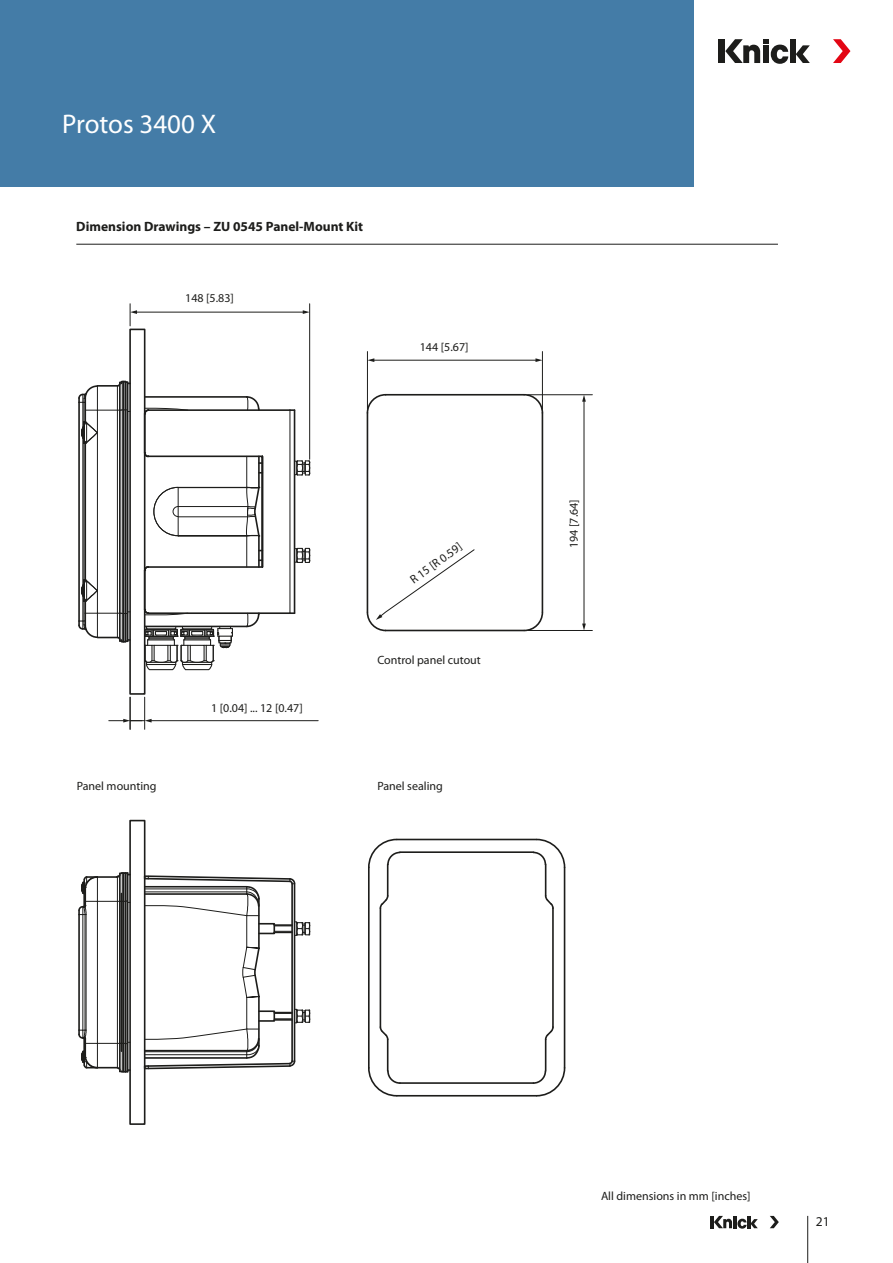
<style>
.page{position:relative;width:893px;height:1263px;background:#fff}
.page>*{position:absolute;margin:0;border:0;box-sizing:border-box;transform-origin:0 0}
.t1{font:27px "Myriad Pro";color:#fff}
.t2{font:700 13.5px "Myriad Pro";color:#1d1d1b}
.t3{font:13.5px "Myriad Pro";color:#1d1d1b}
.t4{font:12px "Myriad Pro";color:#1d1d1b}
</style>
<div class="page">
<div style="left:0;top:0;width:693px;height:187px;background:#447ca7"></div>
<div style="left:719px;top:39px;width:6px;height:24px;background:#1d1d1b"></div>
<div style="left:790px;top:39px;width:6px;height:24px;background:#1d1d1b"></div>
<svg style="left:796px;top:45px;width:14px;height:18px"></svg>
<svg style="left:833px;top:39px;width:17px;height:24px"></svg>
<svg style="left:725px;top:39px;width:63px;height:25px"></svg>
<hr style="left:807px;top:1216px;width:1px;height:47px;background:#1d1d1b">
<hr style="left:710px;top:1216px;width:4px;height:12px;background:#1d1d1b">
<svg style="left:770px;top:1216px;width:9px;height:12px"></svg>
<svg style="left:714px;top:1216px;width:44px;height:12px"></svg>
<div style="left:178px;top:487px;width:69px;height:1px;border:1px solid #1d1d1b"></div>
<div style="left:178px;top:535px;width:69px;height:1px;border:1px solid #1d1d1b"></div>
<hr style="left:246px;top:536px;width:1px;height:31px;background:#1d1d1b">
<hr style="left:258px;top:536px;width:2px;height:31px;background:#1d1d1b">
<hr style="left:246px;top:456px;width:1px;height:31px;background:#1d1d1b">
<hr style="left:258px;top:456px;width:2px;height:31px;background:#1d1d1b">
<svg style="left:247px;top:396px;width:13px;height:13px"></svg>
<svg style="left:245px;top:614px;width:15px;height:14px"></svg>
<svg style="left:246px;top:486px;width:14px;height:52px"></svg>
<svg style="left:153px;top:487px;width:26px;height:50px"></svg>
<hr style="left:178px;top:506px;width:70px;height:1px;background:#1d1d1b">
<hr style="left:178px;top:516px;width:70px;height:1px;background:#1d1d1b">
<hr style="left:145px;top:626px;width:102px;height:1px;background:#1d1d1b">
<hr style="left:145px;top:396px;width:102px;height:2px;background:#1d1d1b">
<svg style="left:145px;top:627px;width:88px;height:44px"></svg>
<div style="left:129px;top:329px;width:16px;height:366px;border:2px solid #1d1d1b"></div>
<hr style="left:290px;top:410px;width:1px;height:203px;background:#1d1d1b">
<hr style="left:294px;top:410px;width:1px;height:203px;background:#1d1d1b">
<svg style="left:143px;top:407px;width:38px;height:9px"></svg>
<hr style="left:144px;top:414px;width:1px;height:39px;background:#1d1d1b">
<svg style="left:143px;top:451px;width:5px;height:7px"></svg>
<div style="left:148px;top:455px;width:115px;height:113px;border:2px solid #1d1d1b"></div>
<hr style="left:148px;top:566px;width:114px;height:2px;background:#1d1d1b">
<svg style="left:143px;top:565px;width:7px;height:7px"></svg>
<hr style="left:144px;top:570px;width:1px;height:39px;background:#1d1d1b">
<svg style="left:143px;top:607px;width:42px;height:9px"></svg>
<hr style="left:148px;top:409px;width:142px;height:2px;background:#1d1d1b">
<hr style="left:148px;top:612px;width:142px;height:2px;background:#1d1d1b">
<svg style="left:295px;top:459px;width:16px;height:17px"></svg>
<svg style="left:295px;top:547px;width:16px;height:17px"></svg>
<svg style="left:78px;top:380px;width:52px;height:264px"></svg>
<svg style="left:366px;top:393px;width:21px;height:22px"></svg>
<hr style="left:367px;top:413px;width:1px;height:199px;background:#1d1d1b">
<hr style="left:386px;top:630px;width:138px;height:1px;background:#1d1d1b">
<svg style="left:523px;top:611px;width:21px;height:21px"></svg>
<hr style="left:542px;top:413px;width:1px;height:199px;background:#1d1d1b">
<svg style="left:523px;top:393px;width:21px;height:22px"></svg>
<hr style="left:386px;top:394px;width:138px;height:2px;background:#1d1d1b">
<div style="left:129px;top:820px;width:16px;height:305px;border:2px solid #1d1d1b"></div>
<svg style="left:78px;top:871px;width:52px;height:202px"></svg>
<hr style="left:545px;top:864px;width:1px;height:32px;background:#1d1d1b">
<svg style="left:544px;top:894px;width:10px;height:14px"></svg>
<hr style="left:552px;top:908px;width:2px;height:119px;background:#1d1d1b">
<svg style="left:544px;top:1025px;width:10px;height:16px"></svg>
<hr style="left:545px;top:1039px;width:1px;height:32px;background:#1d1d1b">
<hr style="left:400px;top:1082px;width:133px;height:2px;background:#1d1d1b">
<hr style="left:387px;top:1039px;width:1px;height:32px;background:#1d1d1b">
<svg style="left:379px;top:1025px;width:10px;height:16px"></svg>
<hr style="left:380px;top:908px;width:1px;height:119px;background:#1d1d1b">
<svg style="left:379px;top:894px;width:10px;height:16px"></svg>
<hr style="left:387px;top:864px;width:1px;height:32px;background:#1d1d1b">
<hr style="left:400px;top:851px;width:133px;height:2px;background:#1d1d1b">
<svg style="left:368px;top:838px;width:34px;height:31px"></svg>
<hr style="left:397px;top:839px;width:139px;height:1px;background:#1d1d1b">
<svg style="left:532px;top:838px;width:34px;height:31px"></svg>
<hr style="left:564px;top:867px;width:1px;height:201px;background:#1d1d1b">
<svg style="left:532px;top:1066px;width:34px;height:31px"></svg>
<hr style="left:397px;top:1095px;width:139px;height:1px;background:#1d1d1b">
<svg style="left:368px;top:1066px;width:34px;height:31px"></svg>
<hr style="left:368px;top:867px;width:2px;height:201px;background:#1d1d1b">
<svg style="left:143px;top:874px;width:168px;height:196px"></svg>
<hr style="left:150px;top:720px;width:168px;height:1px;background:#1d1d1b">
<svg style="left:109px;top:719px;width:43px;height:3px"></svg>
<hr style="left:130px;top:697px;width:1px;height:32px;background:#1d1d1b">
<hr style="left:144px;top:697px;width:1px;height:32px;background:#1d1d1b">
<hr style="left:373px;top:360px;width:164px;height:1px;background:#1d1d1b">
<svg style="left:368px;top:358px;width:6px;height:4px"></svg>
<svg style="left:535px;top:358px;width:7px;height:4px"></svg>
<hr style="left:367px;top:351px;width:1px;height:59px;background:#1d1d1b">
<hr style="left:542px;top:351px;width:1px;height:59px;background:#1d1d1b">
<hr style="left:584px;top:400px;width:1px;height:225px;background:#1d1d1b">
<svg style="left:582px;top:395px;width:4px;height:7px"></svg>
<svg style="left:582px;top:623px;width:4px;height:7px"></svg>
<hr style="left:528px;top:394px;width:64px;height:1px;background:#1d1d1b">
<hr style="left:528px;top:630px;width:64px;height:1px;background:#1d1d1b">
<hr style="left:136px;top:312px;width:168px;height:1px;background:#1d1d1b">
<svg style="left:303px;top:310px;width:6px;height:4px"></svg>
<svg style="left:130px;top:304px;width:7px;height:22px"></svg>
<hr style="left:309px;top:304px;width:1px;height:155px;background:#1d1d1b">
<svg style="left:366px;top:549px;width:109px;height:83px"></svg>
<hr style="left:76px;top:244px;width:702px;height:1px;background:#1d1d1b">
<h1 class="t1" style="left:62px;top:113px;width:155px">Protos 3400 X</h1>
<p class="t2" style="left:76px;top:221px;width:288px">Dimension Drawings – ZU 0545 Panel-Mount Kit</p>
<p class="t4" style="left:185px;top:294px;width:50px">148 [5.83]</p>
<p class="t4" style="left:420px;top:343px;width:50px">144 [5.67]</p>
<p class="t4" style="left:77px;top:781px;width:81px">Panel mounting</p>
<p class="t4" style="left:211px;top:703px;width:93px">1 [0.04] ... 12 [0.47]</p>
<p class="t4" style="left:409px;top:577px;width:62px;rotate:-36deg">R 15 [R 0.59]</p>
<p class="t4" style="left:377px;top:656px;width:105px">Control panel cutout</p>
<p class="t4" style="left:377px;top:781px;width:67px">Panel sealing</p>
<p class="t4" style="left:569px;top:548px;width:50px;rotate:-90deg">194 [7.64]</p>
<p class="t4" style="left:601px;top:1191px;width:151px">All dimensions in mm [inches]</p>
<p class="t3" style="left:816px;top:1216px;width:15px">21</p>
</div>
